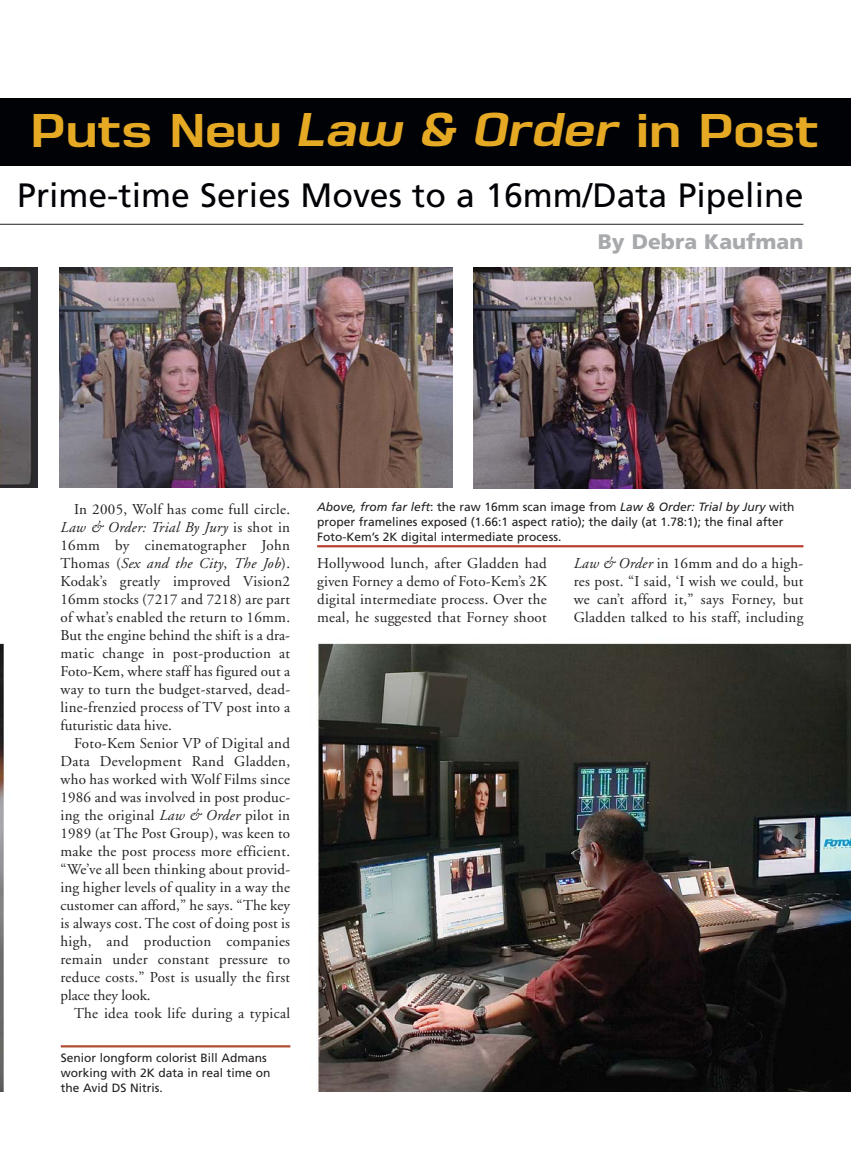
<style>
.page{position:relative;width:851px;height:1161px;background:#fff}
.page>*{position:absolute;margin:0;border:0;box-sizing:border-box;transform-origin:0 0}
.t1{font:700 49.5px "House Gothic HG23 Text";color:#e5a924}
.t2{font:33.75px "Frutiger";color:#010205}
.t3{font:900 21px "Frutiger";color:#a7a9ac}
.t4{font:15px/18px "Adobe Garamond";letter-spacing:.02em;color:#231f20;text-align:justify}
.t5{font:12px/15px "Frutiger";color:#231f20}
.s1{font-style:italic}
</style>
<div class="page">
<div style="left:0;top:99px;width:850px;height:67px;background:#010205"></div>
<img style="left:474px;top:267px;width:376px;height:221px">
<img style="left:0;top:267px;width:37px;height:221px">
<img style="left:59px;top:267px;width:393px;height:221px">
<hr style="left:317px;top:545px;width:486px;height:2px;background:#b84230">
<hr style="left:0;top:224px;width:803px;height:1px;background:#231f20">
<img style="left:0;top:643px;width:850px;height:449px">
<hr style="left:61px;top:1045px;width:229px;height:2px;background:#b04c31">
<h1 class="t1" style="left:30px;top:114px;width:790px">Puts New <span class="s1">Law &amp; Order</span> in Post</h1>
<h2 class="t2" style="left:17px;top:181px;width:787px">Prime-time Series Moves to a 16mm/Data Pipeline</h2>
<h3 class="t3" style="left:598px;top:233px;width:207px">By Debra Kaufman</h3>
<p class="t4" style="left:60px;top:502px;width:231px;text-indent:14px">In 2005, Wolf has come full circle.<br><span class="s1">Law &amp; Order: Trial By Jury</span> is shot in 16mm by cinematographer John Thomas (<span class="s1">Sex and the City</span>, <span class="s1">The Job</span>).<br>Kodak’s greatly improved Vision2<br>16mm stocks (7217 and 7218) are part of what’s enabled the return to 16mm.<br>But the engine behind the shift is a dra&shy;matic change in post-production at Foto-Kem, where staff has figured out a way to turn the budget-starved, dead&shy;line-frenzied process of TV post into a futuristic data hive.</p>
<p class="t4" style="left:60px;top:736px;width:231px;text-indent:14px">Foto-Kem Senior VP of Digital and Data Development Rand Gladden, who has worked with Wolf Films since 1986 and was involved in post produc&shy;ing the original <span class="s1">Law &amp; Order</span> pilot in 1989 (at The Post Group), was keen to make the post process more efficient. “We’ve all been thinking about provid&shy;ing higher levels of quality in a way the customer can afford,” he says. “The key is always cost. The cost of doing post is high, and production companies remain under constant pressure to reduce costs.” Post is usually the first place they look.</p>
<p class="t4" style="left:74px;top:1006px;width:218px">The idea took life during a typical</p>
<p class="t5" style="left:61px;top:1052px;width:211px">Senior longform colorist Bill Admans working with 2K data in real time on the Avid DS Nitris.</p>
<p class="t5" style="left:317px;top:501px;width:479px"><span class="s1">Above, from far left</span>: the raw 16mm scan image from <span class="s1">Law &amp; Order: Trial by Jury</span> with proper framelines exposed (1.66:1 aspect ratio); the daily (at 1.78:1); the final after<br>Foto-Kem’s 2K digital intermediate process.</p>
<p class="t4" style="left:317px;top:556px;width:231px">Hollywood lunch, after Gladden had given Forney a demo of Foto-Kem’s 2K digital intermediate process. Over the meal, he suggested that Forney shoot</p>
<p class="t4" style="left:573px;top:556px;width:231px"><span class="s1">Law &amp; Order</span> in 16mm and do a high&shy;res post. “I said, ‘I wish we could, but we can’t afford it,” says Forney, but Gladden talked to his staff, including</p>
</div>
